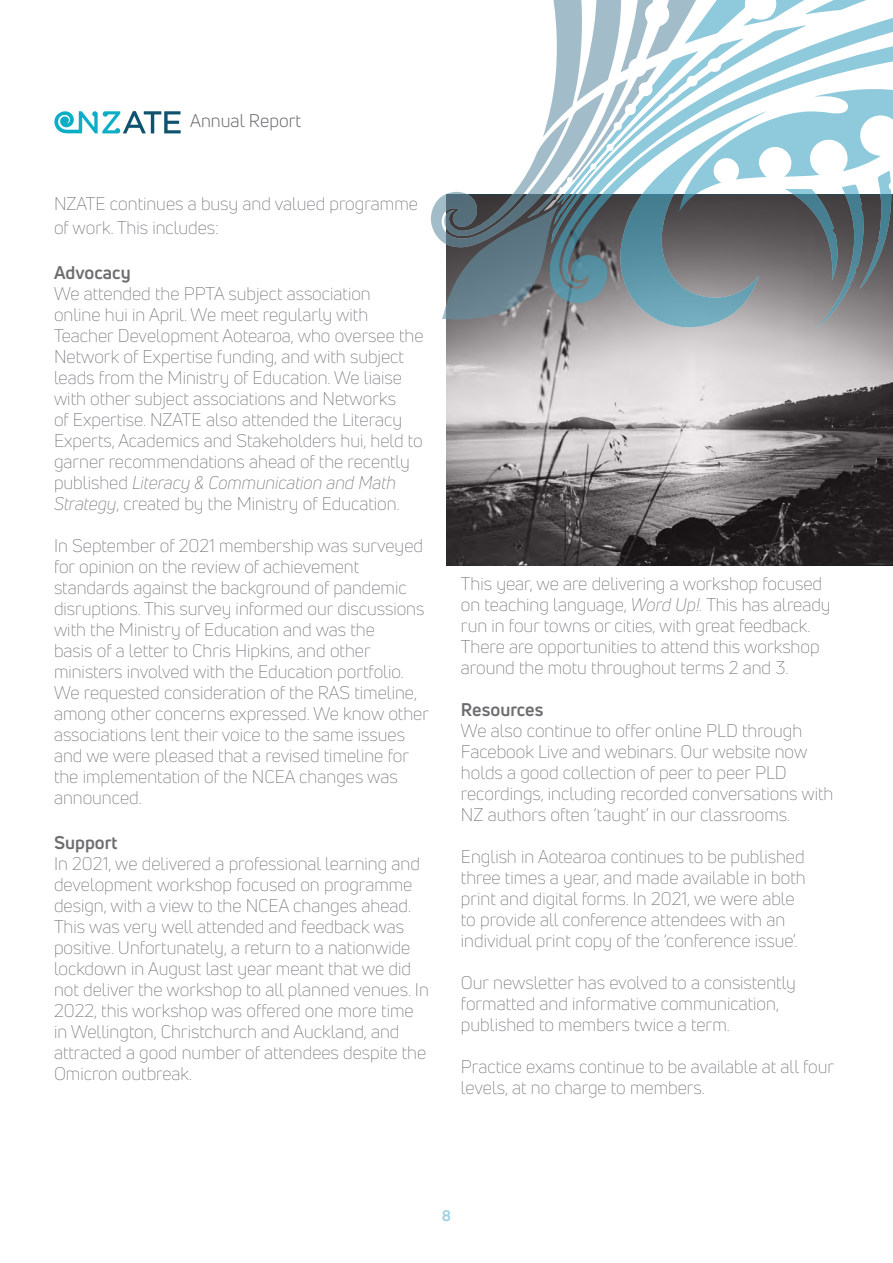
<style>
.page{position:relative;width:893px;height:1263px;background:#fff}
.page>*{position:absolute;margin:0;border:0;box-sizing:border-box;transform-origin:0 0}
.t1{font:300 18px/21px "Uni Neue";color:#6c6d70}
.t2{font:700 18px "Uni Neue";color:#6c6d70}
.t3{font:18px "Uni Neue";color:#6c6d70}
.t4{font:700 15px "Uni Neue";color:#9ad0e0}
.s1{font-style:italic}
</style>
<div class="page">
<svg style="left:54px;top:111px;width:127px;height:22px"></svg>
<svg style="left:446px;top:330px;width:447px;height:235px;background:#8b8788"></svg>
<svg style="left:430px;top:0;width:463px;height:330px"></svg>
<p class="t3" style="left:190px;top:110px;width:112px">Annual Report</p>
<p class="t1" style="left:54px;top:191px;width:365px;line-height:24px">NZATE continues a busy and valued programme of work. This includes:</p>
<p class="t2" style="left:54px;top:261px;width:78px">Advocacy</p>
<p class="t1" style="left:54px;top:282px;width:371px">We attended the PPTA subject association<br>online hui in April. We meet regularly with Teacher Development Aotearoa, who oversee the Network of Expertise funding, and with subject leads from the Ministry of Education. We liaise with other subject associations and Networks<br>of Expertise. NZATE also attended the Literacy Experts, Academics and Stakeholders hui, held to garner recommendations ahead of the recently published <span class="s1">Literacy &amp; Communication and Math Strategy</span>, created by the Ministry of Education.</p>
<p class="t1" style="left:54px;top:535px;width:377px">In September of 2021 membership was surveyed for opinion on the review of achievement standards against the background of pandemic disruptions. This survey informed our discussions with the Ministry of Education and was the<br>basis of a letter to Chris Hipkins, and other ministers involved with the Education portfolio.<br>We requested consideration of the RAS timeline, among other concerns expressed. We know other associations lent their voice to the same issues and we were pleased that a revised timeline for the implementation of the NCEA changes was announced.</p>
<p class="t2" style="left:54px;top:831px;width:65px">Support</p>
<p class="t1" style="left:54px;top:853px;width:376px">In 2021, we delivered a professional learning and development workshop focused on programme design, with a view to the NCEA changes ahead.<br>This was very well attended and feedback was positive. Unfortunately, a return to a nationwide lockdown in August last year meant that we did not deliver the workshop to all planned venues. In 2022, this workshop was offered one more time in Wellington, Christchurch and Auckland, and attracted a good number of attendees despite the Omicron outbreak.</p>
<p class="t1" style="left:461px;top:573px;width:371px">This year, we are delivering a workshop focused on teaching language, <span class="s1">Word Up!.</span> This has already run in four towns or cities, with great feedback.<br>There are opportunities to attend this workshop around the motu throughout terms 2 and 3.</p>
<p class="t2" style="left:461px;top:698px;width:84px">Resources</p>
<p class="t1" style="left:461px;top:720px;width:374px">We also continue to offer online PLD through Facebook Live and webinars. Our website now holds a good collection of peer to peer PLD recordings, including recorded conversations with NZ authors often ‘taught’ in our classrooms.</p>
<p class="t1" style="left:461px;top:846px;width:346px">English in Aotearoa continues to be published three times a year, and made available in both print and digital forms. In 2021, we were able to provide all conference attendees with an individual print copy of the ‘conference issue’.</p>
<p class="t1" style="left:461px;top:972px;width:336px">Our newsletter has evolved to a consistently formatted and informative communication, published to members twice a term.</p>
<p class="t1" style="left:461px;top:1056px;width:375px">Practice exams continue to be available at all four levels, at no charge to members.</p>
<p class="t4" style="left:442px;top:1206px;width:11px">8</p>
</div>
